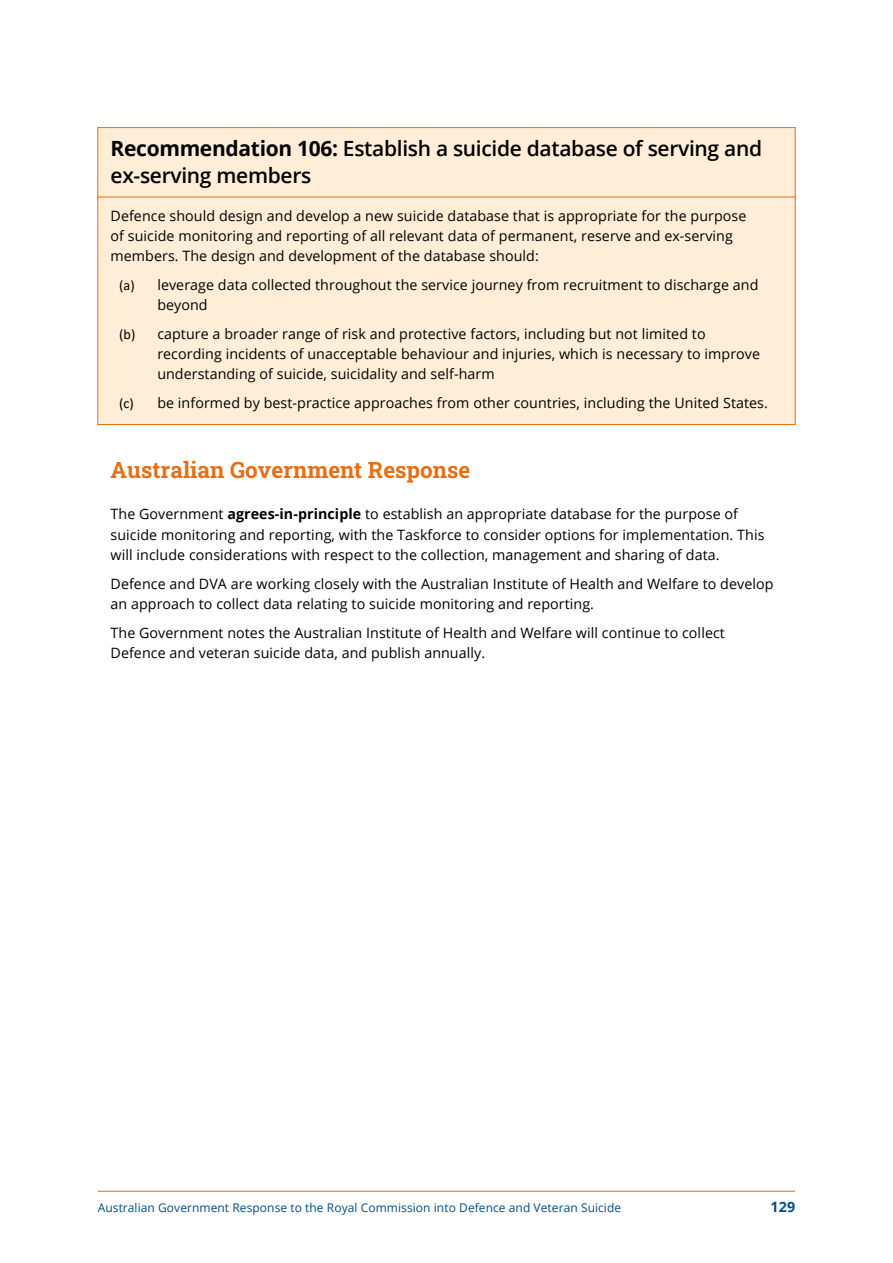
<style>
.page{position:relative;width:893px;height:1263px;background:#fff}
.page>*{position:absolute;margin:0;border:0;box-sizing:border-box;transform-origin:0 0}
.t1{font:22.5px "Roboto Slab";color:#e56f17}
.t2{font:600 21px/27px "Open Sans";letter-spacing:-.015em;color:#000}
.t3{font:14.25px/20.2px "Open Sans";letter-spacing:.005em;color:#000}
.t4{font:700 14.25px "Open Sans";color:#004e87}
.t5{font:12px "Open Sans";letter-spacing:.005em;color:#004e87}
.s1{font-weight:700}
.s2{font-family:"Calibri"}
</style>
<div class="page">
<hr style="left:98px;top:1191px;width:697px;height:1px;background:#e56f17">
<div style="left:98px;top:128px;width:697px;height:73px;background:#ffeed7"></div>
<div style="left:98px;top:127px;width:697px;height:74px;border:1px solid #e56f17"></div>
<div style="left:98px;top:197px;width:697px;height:228px;background:#ffeed7;border:1px solid #e56f17"></div>
<h2 class="t2" style="left:111px;top:135px;width:653px"><span class="s1">Recommendation 106:</span> Establish a suicide database of serving and ex-serving members</h2>
<p class="t3" style="left:111px;top:205px;width:637px">Defence should design and develop a new suicide database that is appropriate for the purpose of suicide monitoring and reporting of all relevant data of permanent, reserve and ex‑serving members. The design and development of the database should:</p>
<p class="t3" style="left:157px;top:274px;width:603px;text-indent:-38px"><span class="s2">(a)</span> leverage data collected throughout the service journey from recruitment to discharge and beyond</p>
<p class="t3" style="left:157px;top:323px;width:604px;text-indent:-38px"><span class="s2">(b)</span> capture a broader range of risk and protective factors, including but not limited to recording incidents of unacceptable behaviour and injuries, which is necessary to improve understanding of suicide, suicidality and self‑harm</p>
<p class="t3" style="left:119px;top:392px;width:650px"><span class="s2">(c)</span> be informed by best‑practice approaches from other countries, including the United States.</p>
<h1 class="t1" style="left:111px;top:454px;width:361px">Australian Government Response</h1>
<p class="t3" style="left:111px;top:504px;width:655px">The Government <span class="s1">agrees-in-principle</span> to establish an appropriate database for the purpose of suicide monitoring and reporting, with the Taskforce to consider options for implementation. This will include considerations with respect to the collection, management and sharing of data.</p>
<p class="t3" style="left:111px;top:573px;width:664px">Defence and DVA are working closely with the Australian Institute of Health and Welfare to develop an approach to collect data relating to suicide monitoring and reporting.</p>
<p class="t3" style="left:111px;top:622px;width:616px">The Government notes the Australian Institute of Health and Welfare will continue to collect<br>Defence and veteran suicide data, and publish annually.</p>
<p class="t5" style="left:98px;top:1199px;width:525px">Australian Government Response to the Royal Commission into Defence and Veteran Suicide</p>
<p class="t4" style="left:771px;top:1196px;width:26px">129</p>
</div>
